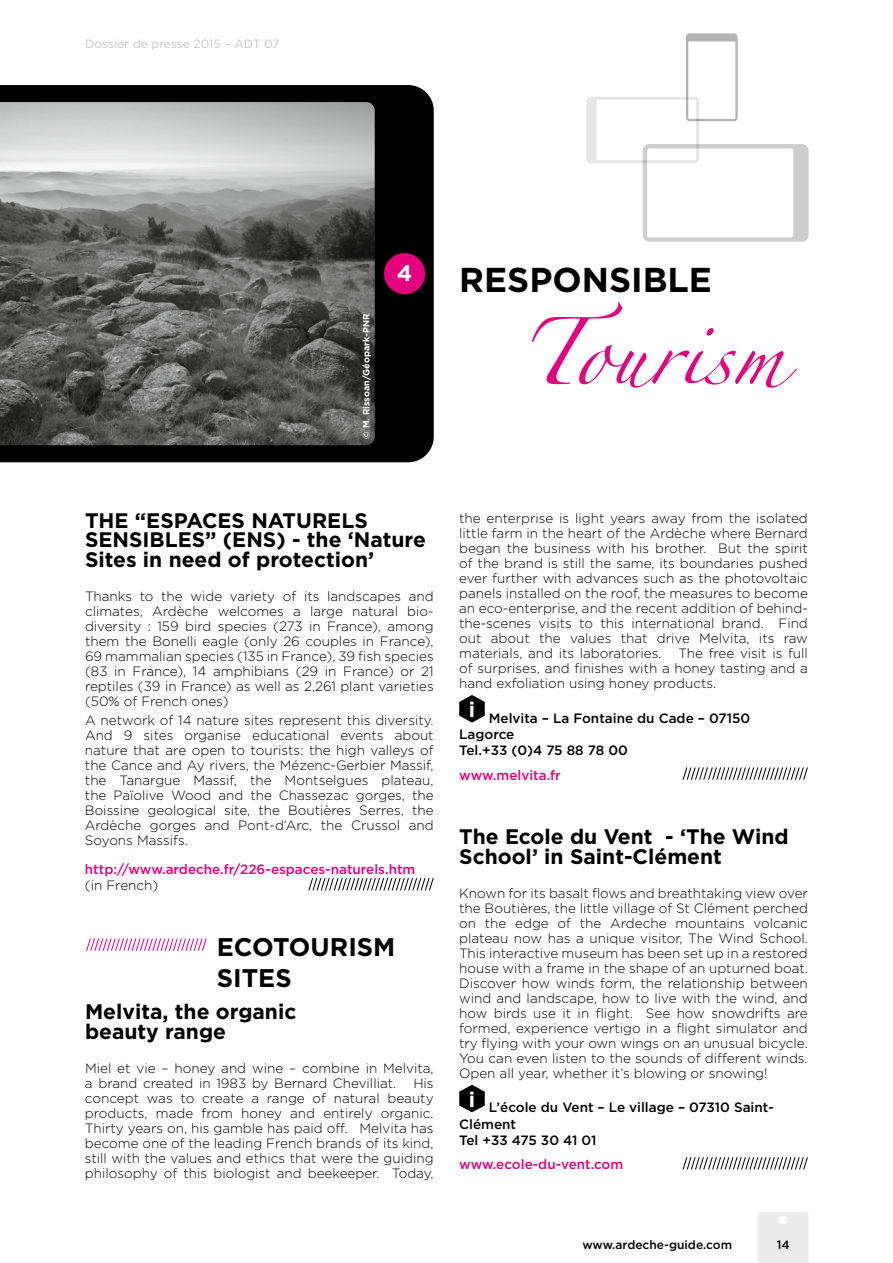
<style>
.page{position:relative;width:893px;height:1263px;background:#fff}
.page>*{position:absolute;margin:0;border:0;box-sizing:border-box;transform-origin:0 0}
.t1{font:60px "Zapfino";color:#e5007d}
.t2{font:700 34.5px "Gotham";color:#000}
.t3{font:700 25.5px/30.6px "Gotham";color:#000}
.t4{font:700 22.5px "Gotham";color:#fff}
.t5{font:700 21px/19.5px "Gotham";color:#000}
.t6{font:300 13.5px/15px "Gotham";color:#000;text-align:justify}
.t7{font:500 13.5px/16.2px "Gotham";color:#000}
.t8{font:500 13.5px "Gotham";color:#e5007d}
.t9{font:12px "Gotham";color:#c5c6c6}
.t10{font:500 12px "Gotham";color:#000}
.t11{font:700 9px "Gotham";color:#fff}
</style>
<div class="page">
<div style="left:758px;top:1212px;width:51px;height:51px;background:#ececed"></div>
<div style="left:779px;top:1216px;width:8px;height:8px;background:#fff;border-radius:50%"></div>
<svg style="left:586px;top:33px;width:223px;height:209px"></svg>
<svg style="left:308px;top:878px;width:126px;height:12px"></svg>
<svg style="left:459px;top:695px;width:26px;height:28px"></svg>
<svg style="left:683px;top:767px;width:125px;height:13px"></svg>
<svg style="left:459px;top:1085px;width:26px;height:27px"></svg>
<svg style="left:683px;top:1157px;width:125px;height:12px"></svg>
<svg style="left:0;top:85px;width:434px;height:377px;background:#626262"></svg>
<div style="left:384px;top:253px;width:41px;height:41px;background:#e5007d;border-radius:50%"></div>
<svg style="left:86px;top:938px;width:121px;height:13px"></svg>
<p class="t9" style="left:85px;top:37px;width:196px">Dossier de presse 2015 – ADT 07</p>
<p class="t11" style="left:361px;top:439px;width:126px;rotate:-90deg">© M. Rissoan/Géopark-PNR</p>
<h3 class="t4" style="left:397px;top:260px;width:17px">4</h3>
<h2 class="t2" style="left:459px;top:260px;width:254px">RESPONSIBLE</h2>
<h1 class="t1" style="left:519px;top:327px;width:267px">Tourism</h1>
<h3 class="t5" style="left:85px;top:510px;width:342px">THE “ESPACES NATURELS<br>SENSIBLES” (ENS) - the ‘Nature<br>Sites in need of protection’</h3>
<p class="t6" style="left:85px;top:588px;width:350px">Thanks to the wide variety of its landscapes and climates, Ardèche welcomes a large natural bio&shy;diversity : 159 bird species (273 in France), among them the Bonelli eagle (only 26 couples in France), 69 mammalian species (135 in France), 39 fish species (83 in France), 14 amphibians (29 in France) or 21 reptiles (39 in France) as well as 2,261 plant varieties (50% of French ones)</p>
<p class="t6" style="left:85px;top:713px;width:350px">A network of 14 nature sites represent this diversity.<br>And 9 sites organise educational events about nature that are open to tourists: the high valleys of the Cance and Ay rivers, the Mézenc-Gerbier Massif, the Tanargue Massif, the Montselgues plateau, the Païolive Wood and the Chassezac gorges, the Boissine geological site, the Boutières Serres, the Ardèche gorges and Pont-d’Arc, the Crussol and Soyons Massifs.</p>
<p class="t8" style="left:85px;top:862px;width:332px">http://www.ardeche.fr/226-espaces-naturels.htm</p>
<p class="t6" style="left:85px;top:878px;width:75px">(in French)</p>
<h3 class="t3" style="left:217px;top:931px;width:180px">ECOTOURISM<br>SITES</h3>
<h3 class="t5" style="left:85px;top:1001px;width:213px">Melvita, the organic beauty range</h3>
<p class="t6" style="left:85px;top:1060px;width:350px">Miel et vie – honey and wine – combine in Melvita, a brand created in 1983 by Bernard Chevilliat.</p>
<p class="t6" style="left:85px;top:1075px;width:350px;text-indent:328px">His concept was to create a range of natural beauty products, made from honey and entirely organic.<br>Thirty years on, his gamble has paid off. Melvita has become one of the leading French brands of its kind, still with the values and ethics that were the guiding philosophy of this biologist and beekeeper. Today,</p>
<p class="t6" style="left:459px;top:510px;width:350px">the enterprise is light years away from the isolated little farm in the heart of the Ardèche where Bernard began the business with his brother. But the spirit of the brand is still the same, its boundaries pushed ever further with advances such as the photovoltaic panels installed on the roof, the measures to become an eco-enterprise, and the recent addition of behind&shy;the-scenes visits to this international brand. Find out about the values that drive Melvita, its raw materials, and its laboratories. The free visit is full of surprises, and finishes with a honey tasting and a hand exfoliation using honey products.</p>
<p class="t7" style="left:459px;top:709px;width:293px;text-indent:10px"><sup>i</sup> Melvita – La Fontaine du Cade – 07150<br>Lagorce<br>Tel.+33 (0)4 75 88 78 00</p>
<p class="t8" style="left:459px;top:767px;width:103px">www.melvita.fr</p>
<h3 class="t5" style="left:459px;top:826px;width:331px">The Ecole du Vent - ‘The Wind<br>School’ in Saint-Clément</h3>
<p class="t6" style="left:459px;top:885px;width:350px">Known for its basalt flows and breathtaking view over the Boutières, the little village of St Clément perched on the edge of the Ardeche mountains volcanic plateau now has a unique visitor, The Wind School.<br>This interactive museum has been set up in a restored house with a frame in the shape of an upturned boat.<br>Discover how winds form, the relationship between wind and landscape, how to live with the wind, and how birds use it in flight. See how snowdrifts are formed, experience vertigo in a flight simulator and try flying with your own wings on an unusual bicycle.<br>You can even listen to the sounds of different winds.<br>Open all year, whether it’s blowing or snowing!</p>
<p class="t7" style="left:459px;top:1099px;width:316px;text-indent:10px"><sup>i</sup> L’école du Vent – Le village – 07310 Saint-<br>Clément<br>Tel +33 475 30 41 01</p>
<p class="t8" style="left:459px;top:1157px;width:166px">www.ecole-du-vent.com</p>
<p class="t10" style="left:582px;top:1237px;width:151px">www.ardeche-guide.com</p>
<p class="t10" style="left:777px;top:1237px;width:14px">14</p>
</div>
